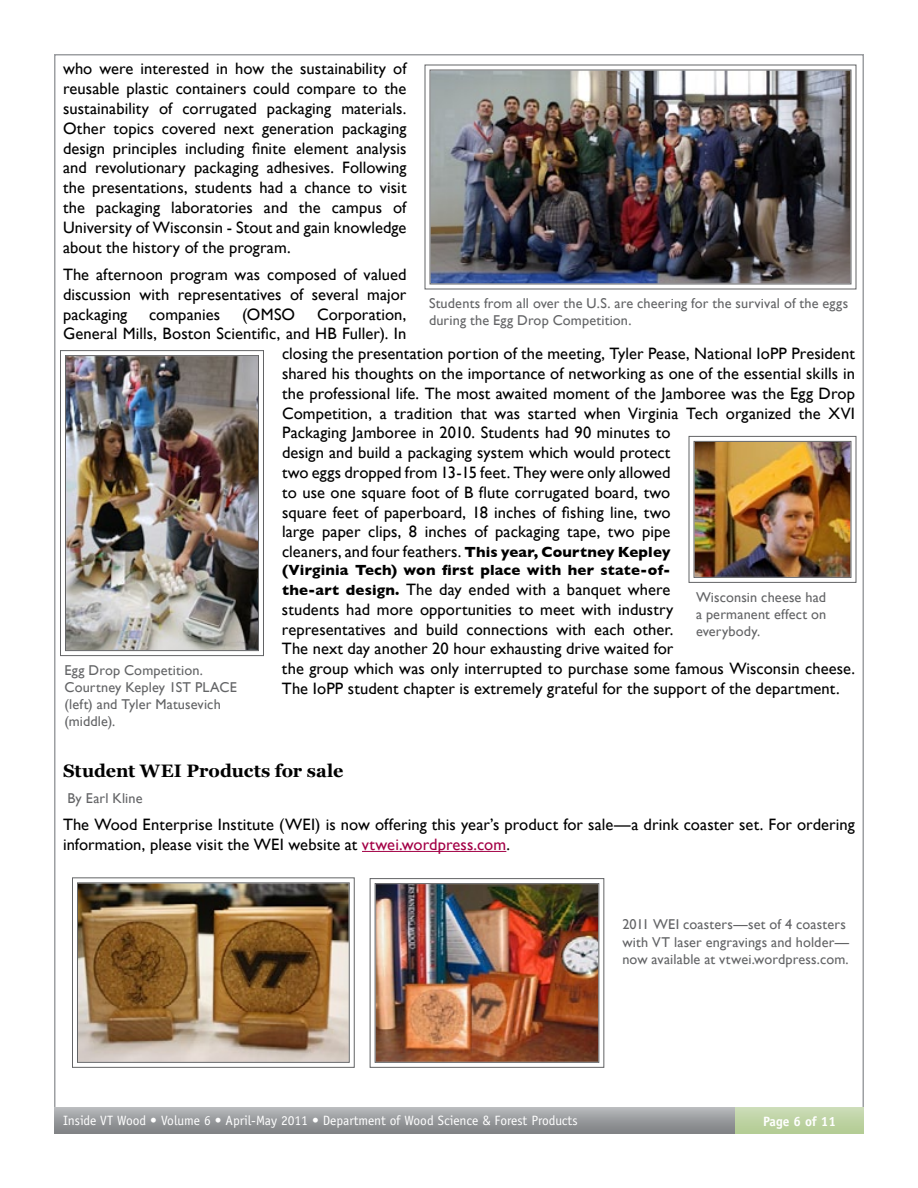
<style>
.page{position:relative;width:918px;height:1188px;background:#fff}
.page>*{position:absolute;margin:0;border:0;box-sizing:border-box;transform-origin:0 0}
.t1{font:700 18px "Georgia";color:#000}
.t2{font:16.5px/19.8px "Gill Sans";letter-spacing:.005em;color:#000;text-align:justify}
.t3{font:700 15px "Gill Sans";letter-spacing:.01em;color:#000}
.t4{font:14.25px/17.1px "Gill Sans";letter-spacing:.01em;color:#636466}
.t5{font:13.5px "Officina Sans";color:#fff}
.t6{font:700 13.5px "Officina Sans";color:#fff}
.s1{font-weight:700;font-size:15px}
.s2{color:#a30046}
</style>
<div class="page">
<hr style="left:362px;top:851px;width:144px;height:1px;background:#a30046">
<img style="left:424px;top:64px;width:433px;height:226px">
<div style="left:429px;top:69px;width:423px;height:216px;border:1px solid #636466"></div>
<img style="left:60px;top:350px;width:204px;height:307px">
<div style="left:65px;top:355px;width:194px;height:296px;border:1px solid #636466"></div>
<img style="left:688px;top:435px;width:169px;height:148px">
<div style="left:693px;top:441px;width:159px;height:137px;border:1px solid #636466"></div>
<img style="left:72px;top:877px;width:283px;height:191px">
<div style="left:77px;top:882px;width:273px;height:181px;border:1px solid #636466"></div>
<img style="left:369px;top:878px;width:236px;height:190px">
<div style="left:375px;top:883px;width:224px;height:180px;border:1px solid #636466"></div>
<svg style="left:54px;top:1107px;width:681px;height:27px;background:#999b9e"></svg>
<svg style="left:735px;top:1107px;width:129px;height:27px;background:#bfd3a4"></svg>
<p class="t2" style="left:63px;top:59px;width:345px">who were interested in how the sustainability of reusable plastic containers could compare to the sustainability of corrugated packaging materials.<br>Other topics covered next generation packaging design principles including finite element analysis and revolutionary packaging adhesives. Following the presentations, students had a chance to visit the packaging laboratories and the campus of University of Wisconsin - Stout and gain knowledge about the history of the program.</p>
<p class="t2" style="left:63px;top:264px;width:345px">The afternoon program was composed of valued discussion with representatives of several major packaging</p>
<p class="t4" style="left:429px;top:295px;width:421px">Students from all over the U.S. are cheering for the survival of the eggs during the Egg Drop Competition.</p>
<p class="t2" style="left:149px;top:304px;width:73px">companies</p>
<p class="t2" style="left:242px;top:304px;width:55px">(OMSO</p>
<p class="t2" style="left:317px;top:304px;width:91px">Corporation,</p>
<p class="t2" style="left:63px;top:324px;width:345px">General Mills, Boston Scientific, and HB Fuller). In</p>
<p class="t2" style="left:282px;top:343px;width:574px">closing the presentation portion of the meeting, Tyler Pease, National IoPP President</p>
<p class="t2" style="left:282px;top:363px;width:574px">shared his thoughts on the importance of networking as one of the essential skills in</p>
<p class="t2" style="left:282px;top:383px;width:574px">the professional life. The most awaited moment of the Jamboree was the Egg Drop</p>
<p class="t2" style="left:282px;top:403px;width:574px">Competition, a tradition that was started when Virginia Tech organized the XVI</p>
<p class="t2" style="left:282px;top:423px;width:390px">Packaging Jamboree in 2010. Students had 90 minutes to</p>
<p class="t2" style="left:282px;top:442px;width:390px">design and build a packaging system which would protect</p>
<p class="t2" style="left:282px;top:462px;width:390px">two eggs dropped from 13-15 feet. They were only allowed</p>
<p class="t2" style="left:282px;top:482px;width:390px">to use one square foot of B flute corrugated board, two</p>
<p class="t2" style="left:282px;top:502px;width:390px">square feet of paperboard, 18 inches of fishing line, two</p>
<p class="t2" style="left:282px;top:522px;width:390px">large paper clips, 8 inches of packaging tape, two pipe</p>
<p class="t2" style="left:282px;top:541px;width:390px">cleaners, and four feathers. <span class="s1">This year, Courtney Kepley</span></p>
<p class="t3" style="left:282px;top:561px;width:390px">(Virginia Tech) won first place with her state-of-</p>
<p class="t2" style="left:282px;top:579px;width:574px;text-align:left"><span class="s1">the-art design.</span> The day ended with a banquet where<br>students had more opportunities to meet with industry<br>representatives and build connections with each other.<br>The next day another 20 hour exhausting drive waited for<br>the group which was only interrupted to purchase some famous Wisconsin cheese.<br>The IoPP student chapter is extremely grateful for the support of the department.</p>
<p class="t4" style="left:696px;top:588px;width:132px;text-align:justify">Wisconsin cheese had a permanent effect on everybody.</p>
<p class="t4" style="left:64px;top:661px;width:174px">Egg Drop Competition.<br>Courtney Kepley 1ST PLACE (left) and Tyler Matusevich (middle).</p>
<p class="t1" style="left:63px;top:759px;width:282px">Student WEI Products for sale</p>
<p class="t4" style="left:68px;top:790px;width:77px">By Earl Kline</p>
<p class="t2" style="left:63px;top:815px;width:793px">The Wood Enterprise Institute (WEI) is now offering this year’s product for sale—a drink coaster set. For ordering information, please visit the WEI website at <span class="s2">vtwei.wordpress.com</span>.</p>
<p class="t4" style="left:622px;top:916px;width:228px">2011 WEI coasters—set of 4 coasters with VT laser engravings and holder— now available at vtwei.wordpress.com.</p>
<p class="t5" style="left:63px;top:1113px;width:516px">Inside VT Wood • Volume 6 • April-May 2011 • Department of Wood Science &amp; Forest Products</p>
<p class="t6" style="left:763px;top:1113px;width:74px">Page 6 of 11</p>
</div>
